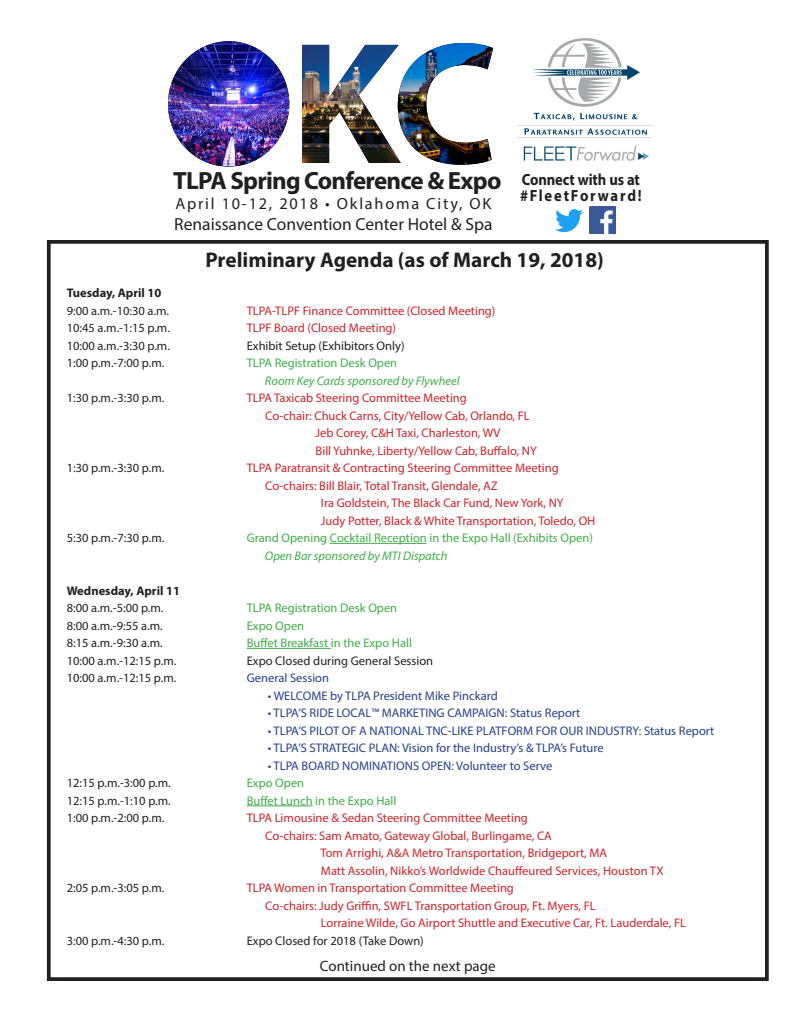
<style>
.page{position:relative;width:810px;height:1035px;background:#fff}
.page>*{position:absolute;margin:0;border:0;box-sizing:border-box;transform-origin:0 0}
.t1{font:700 25px "Myriad Pro";letter-spacing:-.03em;color:#231f20}
.t2{font:700 21.25px "Myriad Pro";color:#231f20}
.t3{font:17.5px "Myriad Pro";color:#231f20}
.t4{font:16.25px "Myriad Pro";letter-spacing:.11em;color:#231f20}
.Rental_Agreement{font:700 16.25px/16.2px "Myriad Pro";letter-spacing:.05em;color:#231f20;scale:.9 1}
.t5{font:15px "Myriad Pro";color:#231f20}
.t6{font:12.5px/17.5px "Myriad Pro";color:#d1232a}
.t7{font:12.5px "Myriad Pro";color:#231f20}
.t8{font:12.5px "Myriad Pro";color:#253f8e}
.t9{font:12.5px "Myriad Pro";color:#40ae49}
.t10{font:italic 12.5px "Myriad Pro";color:#40ae49}
.t11{font:700 12.5px "Myriad Pro";color:#231f20}
</style>
<div class="page">
<div style="left:47px;top:240px;width:722px;height:741px;border:4px solid #231f20"></div>
<hr style="left:330px;top:543px;width:97px;height:1px;background:#40ae49">
<hr style="left:247px;top:648px;width:84px;height:1px;background:#40ae49">
<hr style="left:247px;top:806px;width:66px;height:1px;background:#40ae49">
<img style="left:517px;top:38px;width:136px;height:122px">
<img style="left:556px;top:210px;width:26px;height:21px">
<img style="left:589px;top:207px;width:27px;height:26px">
<img style="left:302px;top:44px;width:96px;height:119px">
<img style="left:398px;top:43px;width:95px;height:122px">
<img style="left:168px;top:41px;width:121px;height:125px">
<p class="t1" style="left:173px;top:164px;width:330px">TLPA Spring Conference &amp; Expo</p>
<p class="t4" style="left:175px;top:193px;width:317px">April 10-12, 2018 • Oklahoma City, OK</p>
<p class="t3" style="left:174px;top:213px;width:320px">Renaissance Convention Center Hotel &amp; Spa</p>
<p class="Rental_Agreement" style="left:520px;top:171px;width:137px">Connect with us at #FleetForward!</p>
<p class="t2" style="left:205px;top:246px;width:400px">Preliminary Agenda (as of March 19, 2018)</p>
<p class="t11" style="left:67px;top:285px;width:96px">Tuesday, April 10</p>
<p class="t7" style="left:67px;top:303px;width:104px">9:00 a.m.-10:30 a.m.</p>
<p class="t6" style="left:247px;top:301px;width:250px">TLPA-TLPF Finance Committee (Closed Meeting)</p>
<p class="t7" style="left:67px;top:320px;width:105px">10:45 a.m.-1:15 p.m.</p>
<p class="t6" style="left:247px;top:319px;width:151px">TLPF Board (Closed Meeting)</p>
<p class="t7" style="left:67px;top:338px;width:105px">10:00 a.m.-3:30 p.m.</p>
<p class="t7" style="left:247px;top:338px;width:159px">Exhibit Setup (Exhibitors Only)</p>
<p class="t7" style="left:67px;top:355px;width:99px">1:00 p.m.-7:00 p.m.</p>
<p class="t9" style="left:247px;top:355px;width:152px">TLPA Registration Desk Open</p>
<p class="t10" style="left:265px;top:373px;width:196px">Room Key Cards sponsored by Flywheel</p>
<p class="t7" style="left:67px;top:390px;width:99px">1:30 p.m.-3:30 p.m.</p>
<p class="t6" style="left:247px;top:389px;width:222px">TLPA Taxicab Steering Committee Meeting</p>
<p class="t6" style="left:265px;top:406px;width:266px">Co-chair: Chuck Carns, City/Yellow Cab, Orlando, FL</p>
<p class="t6" style="left:316px;top:424px;width:186px">Jeb Corey, C&amp;H Taxi, Charleston, WV</p>
<p class="t6" style="left:316px;top:441px;width:223px">Bill Yuhnke, Liberty/Yellow Cab, Buffalo, NY</p>
<p class="t7" style="left:67px;top:460px;width:99px">1:30 p.m.-3:30 p.m.</p>
<p class="t6" style="left:247px;top:459px;width:313px">TLPA Paratransit &amp; Contracting Steering Committee Meeting</p>
<p class="t6" style="left:265px;top:476px;width:234px">Co-chairs: Bill Blair, Total Transit, Glendale, AZ</p>
<p class="t6" style="left:321px;top:494px;width:244px">Ira Goldstein, The Black Car Fund, New York, NY</p>
<p class="t6" style="left:321px;top:511px;width:276px">Judy Potter, Black &amp; White Transportation, Toledo, OH</p>
<p class="t7" style="left:67px;top:530px;width:99px">5:30 p.m.-7:30 p.m.</p>
<p class="t9" style="left:247px;top:530px;width:348px">Grand Opening Cocktail Reception in the Expo Hall (Exhibits Open)</p>
<p class="t10" style="left:265px;top:548px;width:184px">Open Bar sponsored by MTI Dispatch</p>
<p class="t11" style="left:67px;top:582px;width:115px">Wednesday, April 11</p>
<p class="t7" style="left:67px;top:600px;width:98px">8:00 a.m.-5:00 p.m.</p>
<p class="t9" style="left:247px;top:600px;width:152px">TLPA Registration Desk Open</p>
<p class="t7" style="left:67px;top:618px;width:98px">8:00 a.m.-9:55 a.m.</p>
<p class="t9" style="left:247px;top:618px;width:59px">Expo Open</p>
<p class="t7" style="left:67px;top:635px;width:98px">8:15 a.m.-9:30 a.m.</p>
<p class="t9" style="left:247px;top:635px;width:167px">Buffet Breakfast in the Expo Hall</p>
<p class="t7" style="left:67px;top:653px;width:111px">10:00 a.m.-12:15 p.m.</p>
<p class="t7" style="left:247px;top:653px;width:188px">Expo Closed during General Session</p>
<p class="t7" style="left:67px;top:670px;width:111px">10:00 a.m.-12:15 p.m.</p>
<p class="t8" style="left:247px;top:670px;width:84px">General Session</p>
<p class="t8" style="left:268px;top:688px;width:231px">• WELCOME by TLPA President Mike Pinckard</p>
<p class="t8" style="left:268px;top:705px;width:314px">• TLPA’S RIDE LOCAL™ MARKETING CAMPAIGN: Status Report</p>
<p class="t8" style="left:268px;top:723px;width:448px">• TLPA’S PILOT OF A NATIONAL TNC-LIKE PLATFORM FOR OUR INDUSTRY: Status Report</p>
<p class="t8" style="left:268px;top:740px;width:337px">• TLPA’S STRATEGIC PLAN: Vision for the Industry’s &amp; TLPA’s Future</p>
<p class="t8" style="left:268px;top:758px;width:286px">• TLPA BOARD NOMINATIONS OPEN: Volunteer to Serve</p>
<p class="t7" style="left:67px;top:775px;width:106px">12:15 p.m.-3:00 p.m.</p>
<p class="t9" style="left:247px;top:775px;width:59px">Expo Open</p>
<p class="t7" style="left:67px;top:793px;width:106px">12:15 p.m.-1:10 p.m.</p>
<p class="t9" style="left:247px;top:793px;width:151px">Buffet Lunch in the Expo Hall</p>
<p class="t7" style="left:67px;top:810px;width:99px">1:00 p.m.-2:00 p.m.</p>
<p class="t6" style="left:247px;top:809px;width:283px">TLPA Limousine &amp; Sedan Steering Committee Meeting</p>
<p class="t6" style="left:320px;top:826px;width:288px;text-indent:-55px">Co-chairs: Sam Amato, Gateway Global, Burlingame, CA<br>Tom Arrighi, A&amp;A Metro Transportation, Bridgeport, MA</p>
<p class="t6" style="left:321px;top:861px;width:344px">Matt Assolin, Nikko’s Worldwide Chauffeured Services, Houston TX</p>
<p class="t7" style="left:67px;top:880px;width:99px">2:05 p.m.-3:05 p.m.</p>
<p class="t6" style="left:247px;top:879px;width:269px">TLPA Women in Transportation Committee Meeting</p>
<p class="t6" style="left:321px;top:896px;width:367px;text-indent:-56px">Co-chairs: Judy Griffin, SWFL Transportation Group, Ft. Myers, FL<br>Lorraine Wilde, Go Airport Shuttle and Executive Car, Ft. Lauderdale, FL</p>
<p class="t7" style="left:67px;top:933px;width:99px">3:00 p.m.-4:30 p.m.</p>
<p class="t7" style="left:247px;top:933px;width:179px">Expo Closed for 2018 (Take Down)</p>
<p class="t5" style="left:320px;top:956px;width:177px">Continued on the next page</p>
</div>
